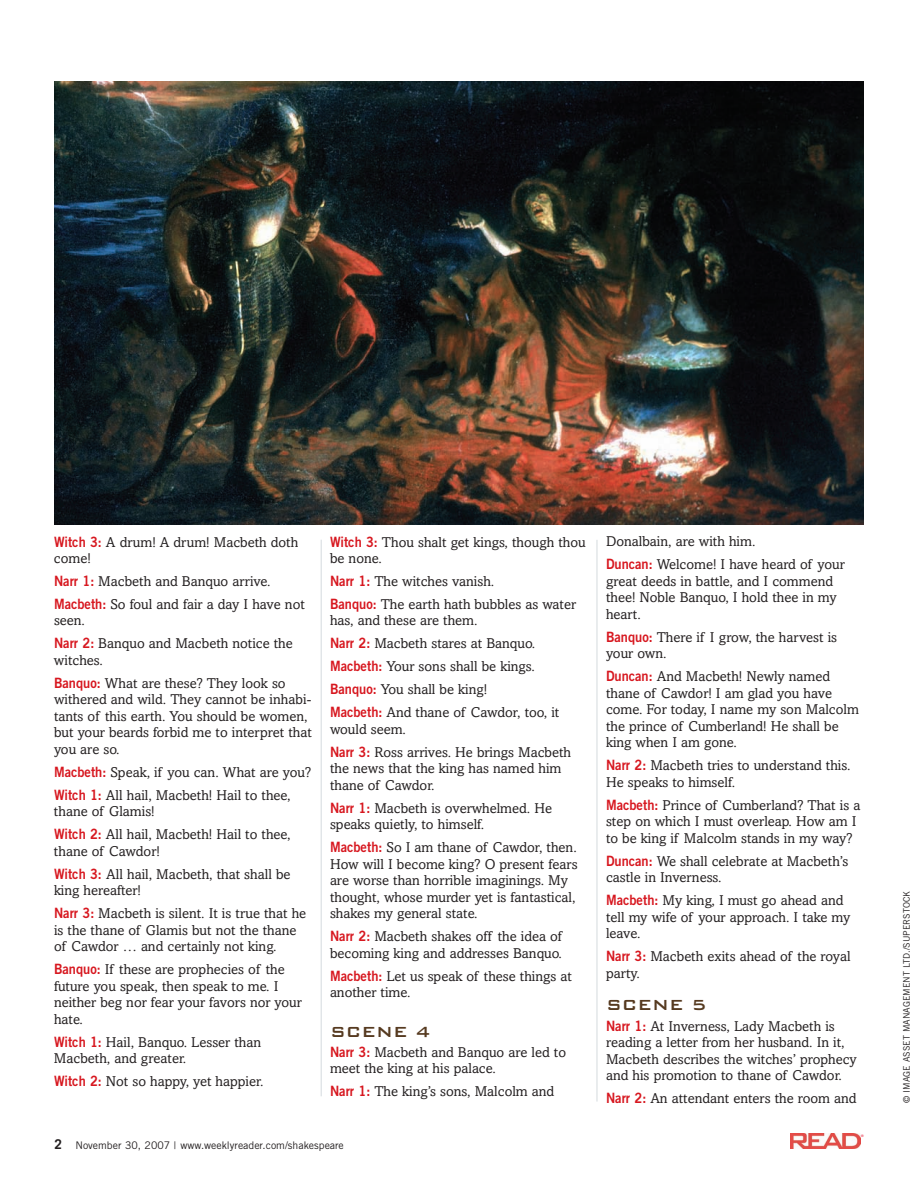
<style>
.page{position:relative;width:918px;height:1188px;background:#fff}
.page>*{position:absolute;margin:0;border:0;box-sizing:border-box;transform-origin:0 0}
.t1{font:500 19.5px "Bank Gothic BT";color:#563a20}
.t2{font:14.25px/16.5px "Amasis";color:#231f20}
.t3{font:10.5px "Trade Gothic";color:#231f20}
.t4{font:9px "Trade Gothic";color:#231f20}
.t5{font:3.3px "Helvetica";color:#e51836}
.s1{font-family:"Trade Gothic Bold Two";color:#d7171f}
.s2{font-weight:700;font-size:13.5px}
</style>
<div class="page">
<hr style="left:321px;top:540px;width:1px;height:556px;background:#d4dade">
<hr style="left:597px;top:540px;width:1px;height:562px;background:#d4dade">
<img style="left:790px;top:1133px;width:71px;height:16px">
<img style="left:54px;top:81px;width:810px;height:443px">
<p class="t2" style="left:54px;top:535px;width:246px"><span class="s1">Witch 3:</span> A drum! A drum! Macbeth doth come!</p>
<p class="t2" style="left:54px;top:571px;width:252px;line-height:23px"><span class="s1">Narr 1:</span> Macbeth and Banquo arrive.<br><span class="s1">Macbeth:</span> So foul and fair a day I have not</p>
<p class="t2" style="left:54px;top:611px;width:240px;line-height:23px">seen.<br><span class="s1">Narr 2:</span> Banquo and Macbeth notice the</p>
<p class="t2" style="left:54px;top:650px;width:233px;line-height:23px">witches.<br><span class="s1">Banquo:</span> What are these? They look so</p>
<p class="t2" style="left:54px;top:693px;width:259px">withered and wild. They cannot be inhabi&shy;tants of this earth. You should be women, but your beards forbid me to interpret that you are so.</p>
<p class="t2" style="left:54px;top:762px;width:259px;line-height:23px"><span class="s1">Macbeth:</span> Speak, if you can. What are you?<br><span class="s1">Witch 1:</span> All hail, Macbeth! Hail to thee,</p>
<p class="t2" style="left:54px;top:802px;width:238px;line-height:23px">thane of Glamis!<br><span class="s1">Witch 2:</span> All hail, Macbeth! Hail to thee,</p>
<p class="t2" style="left:54px;top:841px;width:238px;line-height:23px">thane of Cawdor!<br><span class="s1">Witch 3:</span> All hail, Macbeth, that shall be</p>
<p class="t2" style="left:54px;top:881px;width:254px;line-height:23px">king hereafter!<br><span class="s1">Narr 3:</span> Macbeth is silent. It is true that he</p>
<p class="t2" style="left:54px;top:923px;width:244px">is the thane of Glamis but not the thane of Cawdor … and certainly not king.</p>
<p class="t2" style="left:54px;top:963px;width:249px"><span class="s1">Banquo:</span> If these are prophecies of the future you speak, then speak to me. I neither beg nor fear your favors nor your hate.</p>
<p class="t2" style="left:54px;top:1035px;width:209px"><span class="s1">Witch 1:</span> Hail, Banquo. Lesser than<br>Macbeth, and greater.</p>
<p class="t2" style="left:54px;top:1075px;width:211px"><span class="s1">Witch 2:</span> Not so happy, yet happier.</p>
<p class="t2" style="left:330px;top:535px;width:257px"><span class="s1">Witch 3:</span> Thou shalt get kings, though thou be none.</p>
<p class="t2" style="left:330px;top:571px;width:248px;line-height:23px"><span class="s1">Narr 1:</span> The witches vanish.<br><span class="s1">Banquo:</span> The earth hath bubbles as water</p>
<p class="t2" style="left:330px;top:611px;width:231px;line-height:23px">has, and these are them.<br><span class="s1">Narr 2:</span> Macbeth stares at Banquo.<br><span class="s1">Macbeth:</span> Your sons shall be kings.<br><span class="s1">Banquo:</span> You shall be king!<br><span class="s1">Macbeth:</span> And thane of Cawdor, too, it</p>
<p class="t2" style="left:330px;top:719px;width:243px;line-height:23px">would seem.<br><span class="s1">Narr 3:</span> Ross arrives. He brings Macbeth</p>
<p class="t2" style="left:330px;top:762px;width:233px">the news that the king has named him thane of Cawdor.</p>
<p class="t2" style="left:330px;top:801px;width:224px"><span class="s1">Narr 1:</span> Macbeth is overwhelmed. He speaks quietly, to himself.</p>
<p class="t2" style="left:330px;top:841px;width:249px"><span class="s1">Macbeth:</span> So I am thane of Cawdor, then.<br>How will I become king? O present fears are worse than horrible imaginings. My thought, whose murder yet is fantastical, shakes my general state.</p>
<p class="t2" style="left:330px;top:930px;width:234px"><span class="s1">Narr 2:</span> Macbeth shakes off the idea of becoming king and addresses Banquo.</p>
<p class="t2" style="left:330px;top:969px;width:243px"><span class="s1">Macbeth:</span> Let us speak of these things at another time.</p>
<h1 class="t1" style="left:330px;top:1018px;width:102px">SCENE 4</h1>
<p class="t2" style="left:330px;top:1045px;width:238px"><span class="s1">Narr 3:</span> Macbeth and Banquo are led to meet the king at his palace.</p>
<p class="t2" style="left:330px;top:1085px;width:226px"><span class="s1">Narr 1:</span> The king’s sons, Malcolm and</p>
<p class="t3" style="left:54px;top:1141px;width:291px"><span class="s2">2</span> November 30, 2007 | www.weeklyreader.com/shakespeare</p>
<p class="t2" style="left:606px;top:531px;width:240px;line-height:23px">Donalbain, are with him.<br><span class="s1">Duncan:</span> Welcome! I have heard of your</p>
<p class="t2" style="left:606px;top:574px;width:232px">great deeds in battle, and I commend thee! Noble Banquo, I hold thee in my heart.</p>
<p class="t2" style="left:606px;top:630px;width:233px"><span class="s1">Banquo:</span> There if I grow, the harvest is your own.</p>
<p class="t2" style="left:606px;top:670px;width:254px"><span class="s1">Duncan:</span> And Macbeth! Newly named thane of Cawdor! I am glad you have come. For today, I name my son Malcolm the prince of Cumberland! He shall be king when I am gone.</p>
<p class="t2" style="left:606px;top:759px;width:246px"><span class="s1">Narr 2:</span> Macbeth tries to understand this.<br>He speaks to himself.</p>
<p class="t2" style="left:606px;top:798px;width:256px"><span class="s1">Macbeth:</span> Prince of Cumberland? That is a step on which I must overleap. How am I to be king if Malcolm stands in my way?</p>
<p class="t2" style="left:606px;top:854px;width:244px"><span class="s1">Duncan:</span> We shall celebrate at Macbeth’s castle in Inverness.</p>
<p class="t2" style="left:606px;top:894px;width:246px"><span class="s1">Macbeth:</span> My king, I must go ahead and tell my wife of your approach. I take my leave.</p>
<p class="t2" style="left:606px;top:949px;width:246px"><span class="s1">Narr 3:</span> Macbeth exits ahead of the royal party.</p>
<h1 class="t1" style="left:606px;top:992px;width:102px">SCENE 5</h1>
<p class="t2" style="left:606px;top:1019px;width:252px"><span class="s1">Narr 1:</span> At Inverness, Lady Macbeth is reading a letter from her husband. In it, Macbeth describes the witches’ prophecy and his promotion to thane of Cawdor.</p>
<p class="t2" style="left:606px;top:1091px;width:252px"><span class="s1">Narr 2:</span> An attendant enters the room and</p>
<p class="t5" style="left:861px;top:1134px;width:4px">®</p>
<p class="t4" style="left:903px;top:1103px;width:214px;rotate:-90deg">© IMAGE ASSET MANAGEMENT LTD./SUPERSTOCK</p>
</div>
